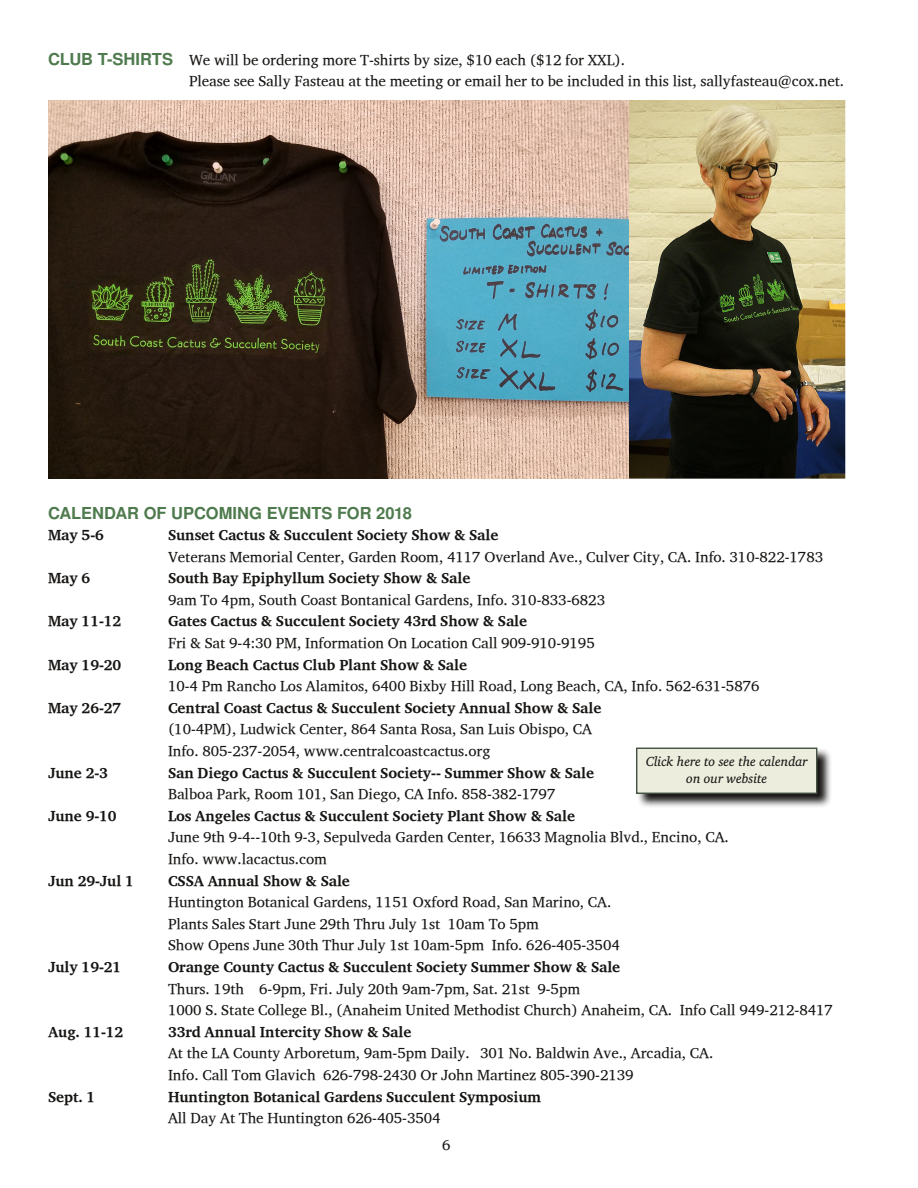
<style>
.page{position:relative;width:918px;height:1188px;background:#fff}
.page>*{position:absolute;margin:0;border:0;box-sizing:border-box;transform-origin:0 0}
.t1{font:700 16.5px "Nimbus San L";letter-spacing:-.005em;color:#4e7a4e}
.t2{font:15px/21.6px "Apparatus SIL";letter-spacing:-.005em;color:#171513}
.t3{font:15px "Apparatus SIL Bold";letter-spacing:-.005em;color:#171513}
.t4{font:13.5px/16.5px "Apparatus SIL Italic";letter-spacing:-.005em;color:#171513;text-align:center}
.s1{font-family:"Nimbus San L";font-weight:700;font-size:16.5px;color:#4e7a4e}
</style>
<div class="page">
<img style="left:638px;top:748px;width:193px;height:59px">
<div style="left:637px;top:748px;width:180px;height:45px;background:#ededde"></div>
<div style="left:636px;top:748px;width:181px;height:46px;border:1px solid #435243"></div>
<img style="left:48px;top:100px;width:582px;height:378px">
<img style="left:630px;top:100px;width:216px;height:378px">
<p class="t2" style="left:48px;top:49px;width:579px"><span class="s1">CLUB T-SHIRTS</span> We will be ordering more T-shirts by size, $10 each ($12 for XXL).</p>
<p class="t2" style="left:189px;top:71px;width:657px">Please see Sally Fasteau at the meeting or email her to be included in this list, sallyfasteau@cox.net.</p>
<p class="t1" style="left:48px;top:507px;width:365px">CALENDAR OF UPCOMING EVENTS FOR 2018</p>
<p class="t3" style="left:48px;top:527px;width:57px">May 5-6</p>
<p class="t3" style="left:168px;top:527px;width:332px">Sunset Cactus &amp; Succulent Society Show &amp; Sale</p>
<p class="t2" style="left:168px;top:546px;width:657px">Veterans Memorial Center, Garden Room, 4117 Overland Ave., Culver City, CA. Info. 310-822-1783</p>
<p class="t3" style="left:48px;top:571px;width:44px">May 6</p>
<p class="t3" style="left:168px;top:571px;width:304px">South Bay Epiphyllum Society Show &amp; Sale</p>
<p class="t2" style="left:168px;top:589px;width:439px">9am To 4pm, South Coast Bontanical Gardens, Info. 310-833-6823</p>
<p class="t3" style="left:48px;top:614px;width:75px">May 11-12</p>
<p class="t3" style="left:168px;top:614px;width:361px">Gates Cactus &amp; Succulent Society 43rd Show &amp; Sale</p>
<p class="t2" style="left:168px;top:633px;width:428px">Fri &amp; Sat 9-4:30 PM, Information On Location Call 909-910-9195</p>
<p class="t3" style="left:48px;top:657px;width:75px">May 19-20</p>
<p class="t3" style="left:168px;top:657px;width:301px">Long Beach Cactus Club Plant Show &amp; Sale</p>
<p class="t2" style="left:168px;top:676px;width:593px">10-4 Pm Rancho Los Alamitos, 6400 Bixby Hill Road, Long Beach, CA, Info. 562-631-5876</p>
<p class="t3" style="left:48px;top:700px;width:75px">May 26-27</p>
<p class="t3" style="left:168px;top:700px;width:435px">Central Coast Cactus &amp; Succulent Society Annual Show &amp; Sale</p>
<p class="t2" style="left:168px;top:719px;width:426px">(10-4PM), Ludwick Center, 864 Santa Rosa, San Luis Obispo, CA<br>Info. 805-237-2054, www.centralcoastcactus.org</p>
<p class="t3" style="left:48px;top:765px;width:61px">June 2-3</p>
<p class="t3" style="left:168px;top:765px;width:428px">San Diego Cactus &amp; Succulent Society-- Summer Show &amp; Sale</p>
<p class="t2" style="left:168px;top:784px;width:389px">Balboa Park, Room 101, San Diego, CA Info. 858-382-1797</p>
<p class="t3" style="left:48px;top:808px;width:70px">June 9-10</p>
<p class="t3" style="left:168px;top:808px;width:409px">Los Angeles Cactus &amp; Succulent Society Plant Show &amp; Sale</p>
<p class="t2" style="left:168px;top:827px;width:562px">June 9th 9-4--10th 9-3, Sepulveda Garden Center, 16633 Magnolia Blvd., Encino, CA.<br>Info. www.lacactus.com</p>
<p class="t3" style="left:48px;top:873px;width:87px">Jun 29-Jul 1</p>
<p class="t3" style="left:168px;top:873px;width:183px">CSSA Annual Show &amp; Sale</p>
<p class="t2" style="left:168px;top:892px;width:453px">Huntington Botanical Gardens, 1151 Oxford Road, San Marino, CA.<br>Plants Sales Start June 29th Thru July 1st 10am To 5pm<br>Show Opens June 30th Thur July 1st 10am-5pm Info. 626-405-3504</p>
<p class="t3" style="left:48px;top:959px;width:75px">July 19-21</p>
<p class="t3" style="left:168px;top:959px;width:454px">Orange County Cactus &amp; Succulent Society Summer Show &amp; Sale</p>
<p class="t2" style="left:168px;top:978px;width:667px">Thurs. 19th 6-9pm, Fri. July 20th 9am-7pm, Sat. 21st 9-5pm<br>1000 S. State College Bl., (Anaheim United Methodist Church) Anaheim, CA. Info Call 949-212-8417</p>
<p class="t3" style="left:48px;top:1024px;width:77px">Aug. 11-12</p>
<p class="t3" style="left:168px;top:1024px;width:245px">33rd Annual Intercity Show &amp; Sale</p>
<p class="t2" style="left:168px;top:1043px;width:547px">At the LA County Arboretum, 9am-5pm Daily. 301 No. Baldwin Ave., Arcadia, CA.<br>Info. Call Tom Glavich 626-798-2430 Or John Martinez 805-390-2139</p>
<p class="t3" style="left:48px;top:1089px;width:49px">Sept. 1</p>
<p class="t3" style="left:168px;top:1089px;width:375px">Huntington Botanical Gardens Succulent Symposium</p>
<p class="t2" style="left:168px;top:1108px;width:274px">All Day At The Huntington 626-405-3504</p>
<p class="t4" style="left:646px;top:754px;width:164px">Click here to see the calendar on our website</p>
<p class="t2" style="left:442px;top:1135px;width:10px">6</p>
</div>
